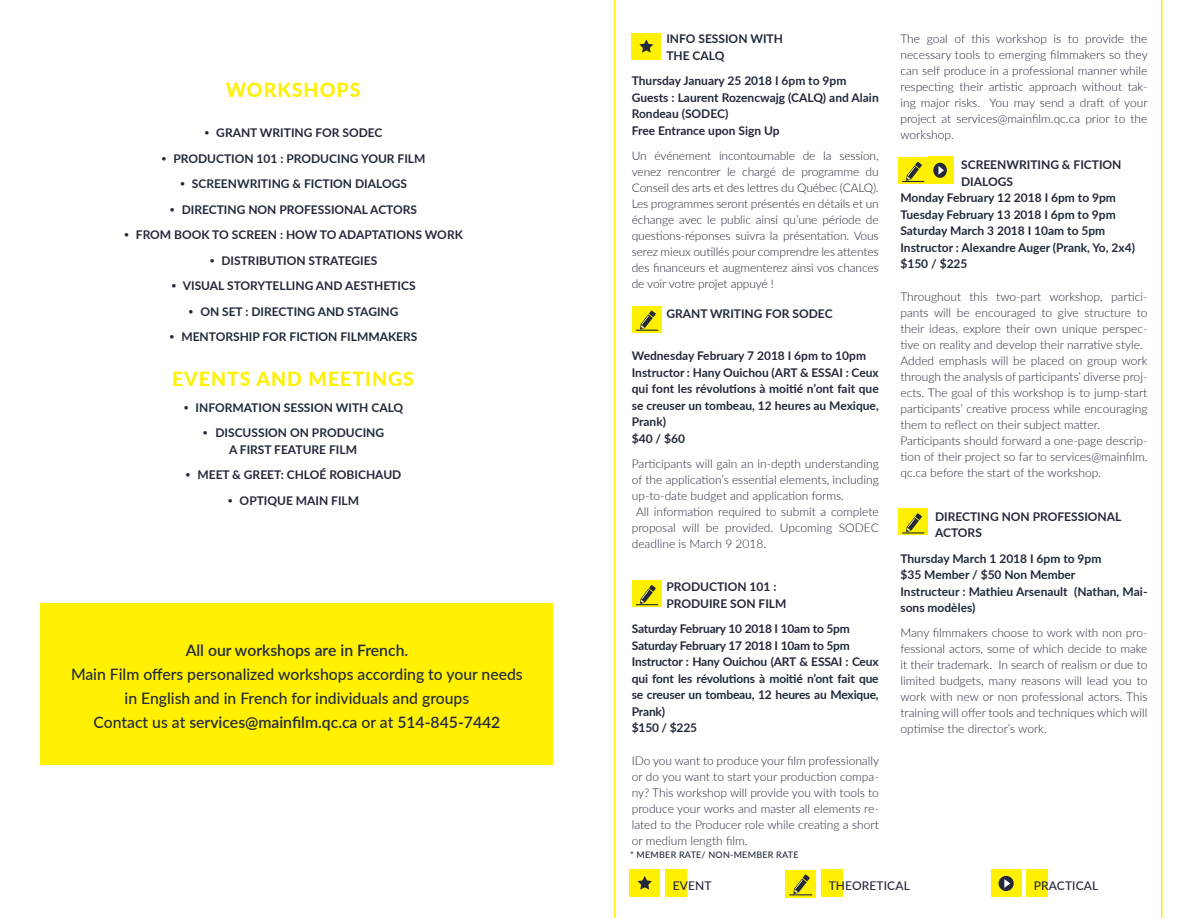
<style>
.page{position:relative;width:1188px;height:918px;background:#fff}
.page>*{position:absolute;margin:0;border:0;box-sizing:border-box;transform-origin:0 0}
.titres{font:800 19.5px "Lato";letter-spacing:.05em;color:#fff101}
.texte_courant{font:500 15.75px/24px "Lato";color:#23293b;text-align:center}
.texte_courant-2{font:300 12px/16px "Lato";color:#23293b;text-align:justify}
.texte_courant-3{font:700 12px/16.5px "Lato";color:#23293b;text-align:justify}
.titres-2{font:700 12px/16.5px "Lato";color:#23293b}
.surtitre{font:700 12px/16.5px "Lato";color:#23293b}
.texte_courant-4{font:500 12px "Lato";letter-spacing:.01em;color:#23293b}
.texte_courant-5{font:500 9px "Lato";letter-spacing:.025em;color:#23293b}
.s1{font-weight:600}
</style>
<div class="page">
<div style="left:40px;top:603px;width:514px;height:162px;background:#fff101"></div>
<hr style="left:614px;top:0;width:2px;height:918px;background:#fff101">
<hr style="left:1161px;top:0;width:1px;height:918px;background:#fff101">
<div style="left:632px;top:33px;width:29px;height:27px;background:#fff101"></div>
<svg style="left:639px;top:39px;width:14px;height:14px"></svg>
<div style="left:632px;top:306px;width:30px;height:26px;background:#fff101"></div>
<svg style="left:636px;top:310px;width:22px;height:21px"></svg>
<div style="left:632px;top:580px;width:30px;height:27px;background:#fff101"></div>
<svg style="left:636px;top:585px;width:22px;height:20px"></svg>
<div style="left:821px;top:870px;width:22px;height:27px;background:#fff101"></div>
<div style="left:1026px;top:870px;width:22px;height:27px;background:#fff101"></div>
<div style="left:665px;top:870px;width:22px;height:27px;background:#fff101"></div>
<div style="left:630px;top:870px;width:30px;height:27px;background:#fff101"></div>
<svg style="left:637px;top:876px;width:15px;height:14px"></svg>
<div style="left:991px;top:870px;width:30px;height:27px;background:#fff101"></div>
<div style="left:999px;top:876px;width:15px;height:15px;background:#23293b;border-radius:50%"></div>
<svg style="left:1004px;top:879px;width:6px;height:9px"></svg>
<div style="left:786px;top:870px;width:30px;height:27px;background:#fff101"></div>
<svg style="left:789px;top:874px;width:23px;height:21px"></svg>
<div style="left:899px;top:157px;width:29px;height:27px;background:#fff101"></div>
<svg style="left:902px;top:162px;width:22px;height:20px"></svg>
<div style="left:899px;top:509px;width:29px;height:26px;background:#fff101"></div>
<hr style="left:902px;top:532px;width:22px;height:2px;background:#23293b">
<svg style="left:906px;top:513px;width:16px;height:19px"></svg>
<div style="left:927px;top:157px;width:27px;height:27px;background:#fff101"></div>
<div style="left:933px;top:163px;width:14px;height:15px;background:#23293b;border-radius:50%"></div>
<svg style="left:938px;top:166px;width:6px;height:9px"></svg>
<p class="titres" style="left:226px;top:75px;width:136px">WORKSHOPS</p>
<p class="titres-2" style="left:216px;top:124px;width:168px">GRANT WRITING FOR SODEC</p>
<p class="titres-2" style="left:173px;top:150px;width:254px">PRODUCTION 101 : PRODUCING YOUR FILM</p>
<p class="titres-2" style="left:182px;top:171px;width:237px;line-height:25.5px;text-align:center">SCREENWRITING &amp; FICTION DIALOGS<br>DIRECTING NON PROFESSIONAL ACTORS</p>
<p class="titres-2" style="left:136px;top:226px;width:329px">FROM BOOK TO SCREEN : HOW TO ADAPTATIONS WORK</p>
<p class="titres-2" style="left:222px;top:252px;width:157px">DISTRIBUTION STRATEGIES</p>
<p class="titres-2" style="left:183px;top:277px;width:234px">VISUAL STORYTELLING AND AESTHETICS</p>
<p class="titres-2" style="left:200px;top:303px;width:200px">ON SET : DIRECTING AND STAGING</p>
<p class="titres-2" style="left:181px;top:328px;width:238px">MENTORSHIP FOR FICTION FILMMAKERS</p>
<p class="titres" style="left:172px;top:365px;width:243px">EVENTS AND MEETINGS</p>
<p class="titres-2" style="left:196px;top:399px;width:209px">INFORMATION SESSION WITH CALQ</p>
<p class="titres-2" style="left:215px;top:424px;width:170px">DISCUSSION ON PRODUCING</p>
<p class="titres-2" style="left:229px;top:441px;width:129px">A FIRST FEATURE FILM</p>
<p class="titres-2" style="left:197px;top:466px;width:205px">MEET &amp; GREET: CHLOÉ ROBICHAUD</p>
<p class="titres-2" style="left:240px;top:492px;width:121px">OPTIQUE MAIN FILM</p>
<p class="texte_courant" style="left:71px;top:637px;width:453px"><span class="s1">All our workshops are in French.<br></span>Main Film offers personalized workshops according to your needs in English and in French for individuals and groups<br>Contact us at <span class="s1">services@mainfilm.qc.ca</span> or at <span class="s1">514-845-7442</span></p>
<p class="surtitre" style="left:666px;top:30px;width:118px">INFO SESSION WITH</p>
<p class="surtitre" style="left:666px;top:46px;width:60px">THE CALQ</p>
<p class="titres-2" style="left:632px;top:72px;width:216px">Thursday January 25 2018 I 6pm to 9pm</p>
<p class="titres-2" style="left:632px;top:88px;width:248px">Guests : Laurent Rozencwajg (CALQ) and Alain<br>Rondeau (SODEC)</p>
<p class="titres-2" style="left:632px;top:121px;width:149px">Free Entrance upon Sign Up</p>
<p class="texte_courant-2" style="left:632px;top:147px;width:248px">Un événement incontournable de la session, venez rencontrer le chargé de programme du Conseil des arts et des lettres du Québec (CALQ).<br>Les programmes seront présentés en détails et un échange avec le public ainsi qu’une période de questions-réponses suivra la présentation. Vous serez mieux outillés pour comprendre les attentes des financeurs et augmenterez ainsi vos chances de voir votre projet appuyé !</p>
<p class="surtitre" style="left:666px;top:305px;width:168px">GRANT WRITING FOR SODEC</p>
<p class="texte_courant-3" style="left:632px;top:347px;width:236px">Wednesday February 7 2018 I 6pm to 10pm</p>
<p class="texte_courant-3" style="left:632px;top:363px;width:249px">Instructor : Hany Ouichou (ART &amp; ESSAI : Ceux qui font les révolutions à moitié n’ont fait que se creuser un tombeau, 12 heures au Mexique, Prank)</p>
<p class="texte_courant-3" style="left:632px;top:429px;width:55px">$40 / $60</p>
<p class="texte_courant-2" style="left:632px;top:455px;width:249px">Participants will gain an in-depth understanding of the application’s essential elements, including up-to-date budget and application forms.</p>
<p class="texte_courant-2" style="left:632px;top:503px;width:249px;text-indent:4px">All information required to submit a complete proposal will be provided. Upcoming SODEC deadline is March 9 2018.</p>
<p class="surtitre" style="left:666px;top:578px;width:112px">PRODUCTION 101 :</p>
<p class="surtitre" style="left:666px;top:595px;width:122px">PRODUIRE SON FILM</p>
<p class="texte_courant-3" style="left:632px;top:620px;width:220px">Saturday February 10 2018 I 10am to 5pm</p>
<p class="texte_courant-3" style="left:632px;top:637px;width:220px">Saturday February 17 2018 I 10am to 5pm</p>
<p class="texte_courant-3" style="left:632px;top:653px;width:248px">Instructor : Hany Ouichou (ART &amp; ESSAI : Ceux qui font les révolutions à moitié n’ont fait que se creuser un tombeau, 12 heures au Mexique, Prank)</p>
<p class="texte_courant-3" style="left:632px;top:719px;width:67px">$150 / $225</p>
<p class="texte_courant-2" style="left:632px;top:752px;width:249px">IDo you want to produce your film professionally or do you want to start your production compa&shy;ny? This workshop will provide you with tools to produce your works and master all elements re&shy;lated to the Producer role while creating a short or medium length film.</p>
<p class="texte_courant-5" style="left:630px;top:848px;width:170px">* MEMBER RATE/ NON-MEMBER RATE</p>
<p class="texte_courant-2" style="left:900px;top:30px;width:249px">The goal of this workshop is to provide the necessary tools to emerging filmmakers so they can self produce in a professional manner while respecting their artistic approach without tak&shy;ing major risks. You may send a draft of your project at services@mainfilm.qc.ca prior to the workshop.</p>
<p class="surtitre" style="left:961px;top:156px;width:162px">SCREENWRITING &amp; FICTION<br>DIALOGS</p>
<p class="texte_courant-3" style="left:900px;top:189px;width:217px">Monday February 12 2018 I 6pm to 9pm</p>
<p class="texte_courant-3" style="left:900px;top:206px;width:217px">Tuesday February 13 2018 I 6pm to 9pm</p>
<p class="texte_courant-3" style="left:900px;top:222px;width:206px">Saturday March 3 2018 I 10am to 5pm</p>
<p class="texte_courant-3" style="left:900px;top:239px;width:236px">Instructor : Alexandre Auger (Prank, Yo, 2x4)</p>
<p class="texte_courant-3" style="left:900px;top:255px;width:69px">$150 / $225</p>
<p class="texte_courant-2" style="left:900px;top:288px;width:249px">Throughout this two-part workshop, partici&shy;pants will be encouraged to give structure to their ideas, explore their own unique perspec&shy;tive on reality and develop their narrative style.</p>
<p class="texte_courant-2" style="left:900px;top:352px;width:249px">Added emphasis will be placed on group work through the analysis of participants’ diverse proj&shy;ects. The goal of this workshop is to jump-start participants’ creative process while encouraging them to reflect on their subject matter.</p>
<p class="texte_courant-2" style="left:900px;top:432px;width:249px">Participants should forward a one-page descrip&shy;tion of their project so far to services@mainfilm. qc.ca before the start of the workshop.</p>
<p class="surtitre" style="left:935px;top:507px;width:188px">DIRECTING NON PROFESSIONAL<br>ACTORS</p>
<p class="texte_courant-3" style="left:900px;top:549px;width:202px">Thursday March 1 2018 I 6pm to 9pm</p>
<p class="texte_courant-3" style="left:900px;top:566px;width:176px">$35 Member / $50 Non Member</p>
<p class="texte_courant-3" style="left:900px;top:582px;width:249px">Instructeur : Mathieu Arsenault (Nathan, Mai&shy;sons modèles)</p>
<p class="texte_courant-2" style="left:900px;top:624px;width:249px">Many filmmakers choose to work with non pro&shy;fessional actors, some of which decide to make it their trademark. In search of realism or due to limited budgets, many reasons will lead you to work with new or non professional actors. This training will offer tools and techniques which will optimise the director’s work.</p>
<p class="texte_courant-4" style="left:673px;top:877px;width:40px">EVENT</p>
<p class="texte_courant-4" style="left:829px;top:877px;width:83px">THEORETICAL</p>
<p class="texte_courant-4" style="left:1034px;top:877px;width:66px">PRACTICAL</p>
</div>
